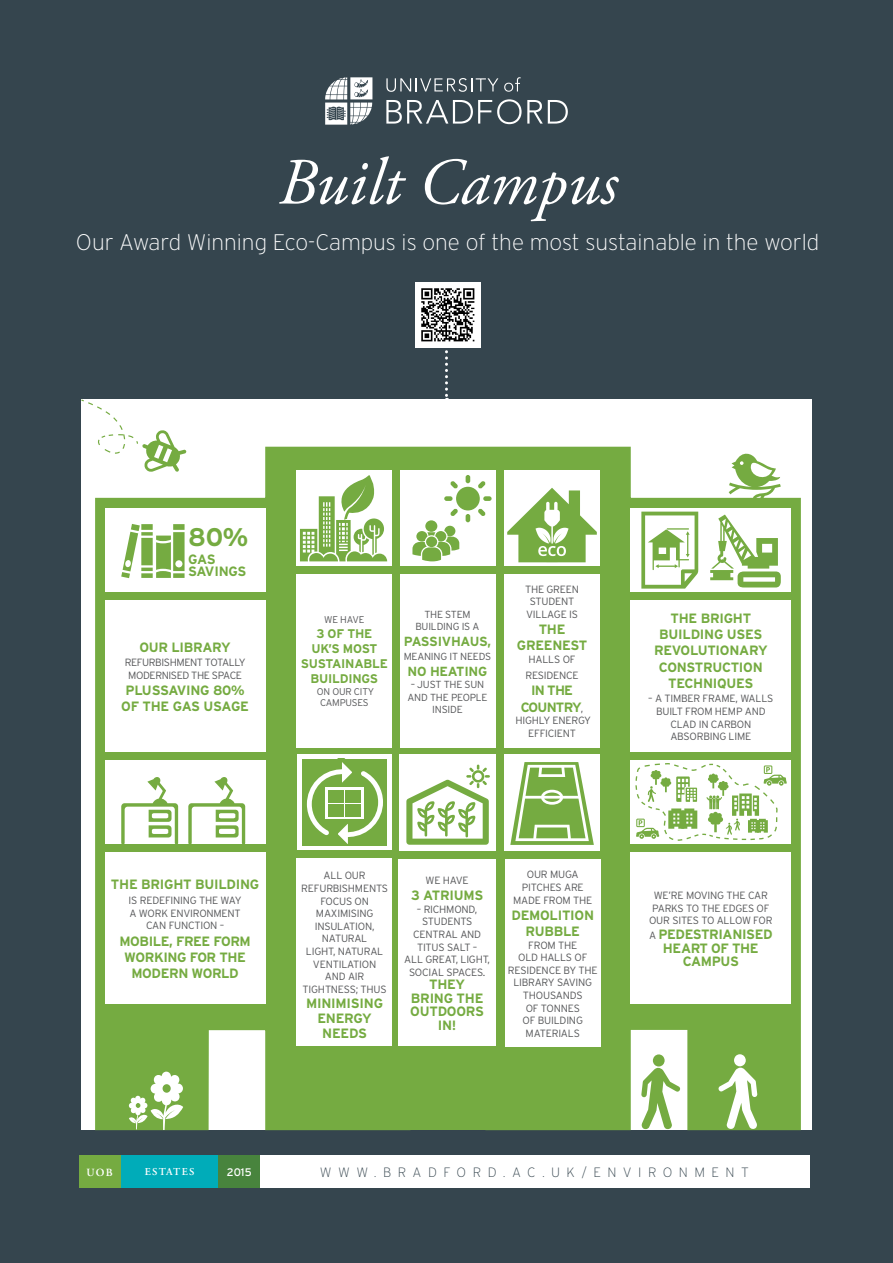
<style>
.page{position:relative;width:893px;height:1263px;background:#35454e}
.page>*{position:absolute;margin:0;border:0;box-sizing:border-box;transform-origin:0 0}
.t1{font:italic 66px "Adobe Garamond Pro";color:#fff}
.t2{font:700 25.5px "Interstate";color:#75ab41}
.t3{font:200 22.5px "Interstate";color:#fff}
.t4{font:700 13.5px/16.2px "Interstate";letter-spacing:-.02em;color:#75ab41;text-align:center}
.t5{font:200 13.5px "Interstate";letter-spacing:.48em;color:#35454e}
.t6{font:700 13.5px/16.2px "Interstate";letter-spacing:-.06em;color:#75ab41;text-align:center}
.t7{font:700 13.2px "Interstate";letter-spacing:-.02em;color:#75ab41}
.t8{font:700 12.6px/15px "Interstate";letter-spacing:-.02em;color:#75ab41;text-align:center}
.t9{font:10.95px "Interstate";color:#fff}
.t10{font:600 10.95px "Adobe Garamond Pro";color:#fff}
.t11{font:300 10.5px/12.6px "Interstate";letter-spacing:-.02em;color:#57585a;text-align:center}
.t12{font:300 10.5px/12.6px "Interstate";letter-spacing:-.04em;color:#57585a;text-align:center}
.t13{font:600 10.5px "Adobe Garamond Pro";letter-spacing:.125em;color:#fff}
.t14{font:300 10.2px/12.3px "Interstate";letter-spacing:-.02em;color:#57585a;text-align:center}
.t15{font:300 9.75px/11.7px "Interstate";letter-spacing:-.02em;color:#57585a;text-align:center}
.s1{font-weight:300;font-size:10.5px;color:#57585a}
</style>
<div class="page">
<div style="left:81px;top:399px;width:731px;height:731px;background:#fff"></div>
<svg style="left:325px;top:77px;width:47px;height:48px"></svg>
<svg style="left:386px;top:78px;width:112px;height:14px"></svg>
<svg style="left:504px;top:77px;width:17px;height:15px"></svg>
<svg style="left:386px;top:99px;width:182px;height:25px"></svg>
<div style="left:120px;top:1155px;width:99px;height:33px;background:#00acb9"></div>
<div style="left:79px;top:1155px;width:41px;height:33px;background:#75ab41"></div>
<div style="left:219px;top:1155px;width:41px;height:33px;background:#48843d"></div>
<div style="left:260px;top:1155px;width:549px;height:33px;background:#fff"></div>
<svg style="left:445px;top:350px;width:3px;height:49px"></svg>
<svg style="left:95px;top:447px;width:706px;height:683px;background:#89b75d"></svg>
<div style="left:631px;top:508px;width:160px;height:84px;background:#fff"></div>
<div style="left:105px;top:508px;width:160px;height:84px;background:#fff"></div>
<div style="left:631px;top:760px;width:160px;height:84px;background:#fff"></div>
<div style="left:105px;top:760px;width:160px;height:84px;background:#fff"></div>
<div style="left:631px;top:600px;width:160px;height:152px;background:#fff"></div>
<div style="left:105px;top:600px;width:160px;height:152px;background:#fff"></div>
<div style="left:631px;top:852px;width:160px;height:152px;background:#fff"></div>
<div style="left:105px;top:852px;width:160px;height:152px;background:#fff"></div>
<div style="left:296px;top:470px;width:96px;height:96px;background:#fff"></div>
<div style="left:297px;top:754px;width:94px;height:96px;background:#fff"></div>
<div style="left:400px;top:470px;width:96px;height:96px;background:#fff"></div>
<div style="left:399px;top:754px;width:97px;height:97px;background:#fff"></div>
<div style="left:504px;top:470px;width:96px;height:96px;background:#fff"></div>
<div style="left:504px;top:754px;width:96px;height:97px;background:#fff"></div>
<div style="left:296px;top:574px;width:96px;height:173px;background:#fff"></div>
<div style="left:296px;top:858px;width:96px;height:188px;background:#fff"></div>
<div style="left:400px;top:574px;width:96px;height:173px;background:#fff"></div>
<div style="left:399px;top:860px;width:97px;height:186px;background:#fff"></div>
<div style="left:504px;top:574px;width:96px;height:173px;background:#fff"></div>
<div style="left:505px;top:860px;width:95px;height:187px;background:#fff"></div>
<svg style="left:81px;top:399px;width:105px;height:73px"></svg>
<svg style="left:729px;top:449px;width:52px;height:51px"></svg>
<svg style="left:129px;top:1071px;width:54px;height:59px"></svg>
<svg style="left:718px;top:1054px;width:39px;height:75px"></svg>
<svg style="left:641px;top:1054px;width:39px;height:75px"></svg>
<svg style="left:121px;top:524px;width:64px;height:54px"></svg>
<svg style="left:121px;top:777px;width:57px;height:67px"></svg>
<svg style="left:188px;top:777px;width:57px;height:67px"></svg>
<svg style="left:300px;top:475px;width:87px;height:86px"></svg>
<div style="left:456px;top:487px;width:24px;height:23px;background:#75ab41;border-radius:50%"></div>
<svg style="left:466px;top:475px;width:4px;height:8px"></svg>
<svg style="left:466px;top:514px;width:4px;height:8px"></svg>
<svg style="left:478px;top:481px;width:8px;height:8px"></svg>
<svg style="left:412px;top:509px;width:47px;height:52px"></svg>
<div style="left:483px;top:496px;width:9px;height:5px;background:#75ab41;border-radius:2px"></div>
<div style="left:444px;top:496px;width:9px;height:5px;background:#75ab41;border-radius:2px"></div>
<svg style="left:478px;top:509px;width:8px;height:7px"></svg>
<svg style="left:450px;top:481px;width:8px;height:8px"></svg>
<svg style="left:507px;top:488px;width:90px;height:74px"></svg>
<svg style="left:302px;top:759px;width:84px;height:87px;background:#8db962"></svg>
<div style="left:325px;top:787px;width:39px;height:32px;background:linear-gradient(to right,#fff,#fff)"></div>
<div style="left:328px;top:790px;width:16px;height:12px;background:#75ab41"></div>
<div style="left:345px;top:790px;width:16px;height:12px;background:#75ab41"></div>
<div style="left:328px;top:804px;width:16px;height:12px;background:#75ab41"></div>
<div style="left:345px;top:804px;width:16px;height:12px;background:#75ab41"></div>
<svg style="left:406px;top:764px;width:84px;height:81px"></svg>
<svg style="left:510px;top:762px;width:84px;height:83px"></svg>
<svg style="left:710px;top:514px;width:71px;height:73px"></svg>
<svg style="left:641px;top:512px;width:57px;height:77px"></svg>
<svg style="left:635px;top:763px;width:152px;height:78px"></svg>
<img style="left:416px;top:283px;width:64px;height:65px">
<p class="t1" style="left:278px;top:143px;width:341px">Built Campus</p>
<p class="t3" style="left:76px;top:228px;width:745px">Our Award Winning Eco-Campus is one of the most sustainable in the world</p>
<p class="t2" style="left:188px;top:521px;width:61px">80%</p>
<p class="t4" style="left:188px;top:551px;width:29px">GAS</p>
<p class="t4" style="left:188px;top:563px;width:60px">SAVINGS</p>
<p class="t4" style="left:139px;top:639px;width:93px">OUR LIBRARY</p>
<p class="t12" style="left:125px;top:656px;width:122px">REFURBISHMENT TOTALLY<br>MODERNISED THE SPACE</p>
<p class="t4" style="left:121px;top:682px;width:129px">PLUSSAVING 80%<br>OF THE GAS USAGE</p>
<p class="t15" style="left:324px;top:613px;width:42px">WE HAVE</p>
<p class="t8" style="left:301px;top:626px;width:88px">3 OF THE<br>UK’S MOST<br>SUSTAINABLE<br>BUILDINGS</p>
<p class="t15" style="left:317px;top:685px;width:59px">ON OUR CITY<br>CAMPUSES</p>
<p class="t14" style="left:415px;top:608px;width:66px">THE STEM<br>BUILDING IS A</p>
<p class="t7" style="left:404px;top:633px;width:89px">PASSIVHAUS,</p>
<p class="t14" style="left:404px;top:650px;width:89px">MEANING IT NEEDS</p>
<p class="t7" style="left:408px;top:663px;width:81px">NO HEATING</p>
<p class="t14" style="left:407px;top:678px;width:82px">– JUST THE SUN<br>AND THE PEOPLE<br>INSIDE</p>
<p class="t11" style="left:525px;top:583px;width:55px">THE GREEN<br>STUDENT<br>VILLAGE IS</p>
<p class="t4" style="left:517px;top:621px;width:72px">THE<br>GREENEST</p>
<p class="t11" style="left:525px;top:651px;width:55px;line-height:16.2px;text-align:left">HALLS OF<br>RESIDENCE</p>
<p class="t6" style="left:521px;top:682px;width:64px">IN THE<br>COUNTRY<span class="s1">,</span></p>
<p class="t11" style="left:516px;top:714px;width:77px">HIGHLY ENERGY<br>EFFICIENT</p>
<p class="t4" style="left:654px;top:610px;width:115px">THE BRIGHT<br>BUILDING USES<br>REVOLUTIONARY<br>CONSTRUCTION<br>TECHNIQUES</p>
<p class="t11" style="left:648px;top:692px;width:127px">– A TIMBER FRAME, WALLS<br>BUILT FROM HEMP AND<br>CLAD IN CARBON<br>ABSORBING LIME</p>
<p class="t4" style="left:111px;top:876px;width:150px">THE BRIGHT BUILDING</p>
<p class="t11" style="left:129px;top:894px;width:114px">IS REDEFINING THE WAY<br>A WORK ENVIRONMENT<br>CAN FUNCTION –</p>
<p class="t4" style="left:119px;top:933px;width:133px">MOBILE, FREE FORM<br>WORKING FOR THE<br>MODERN WORLD</p>
<p class="t11" style="left:301px;top:869px;width:88px">ALL OUR<br>REFURBISHMENTS<br>FOCUS ON<br>MAXIMISING<br>INSULATION,<br>NATURAL<br>LIGHT, NATURAL<br>VENTILATION<br>AND AIR<br>TIGHTNESS; THUS</p>
<p class="t4" style="left:306px;top:995px;width:78px;line-height:15px">MINIMISING<br>ENERGY<br>NEEDS</p>
<p class="t11" style="left:426px;top:874px;width:45px">WE HAVE</p>
<p class="t4" style="left:411px;top:887px;width:74px">3 ATRIUMS</p>
<p class="t11" style="left:404px;top:903px;width:87px">– RICHMOND,<br>STUDENTS<br>CENTRAL AND<br>TITUS SALT –<br>ALL GREAT, LIGHT,<br>SOCIAL SPACES.</p>
<p class="t4" style="left:410px;top:978px;width:75px;line-height:13.5px">THEY<br>BRING THE<br>OUTDOORS<br>IN!</p>
<p class="t11" style="left:513px;top:868px;width:81px">OUR MUGA<br>PITCHES ARE<br>MADE FROM THE</p>
<p class="t4" style="left:511px;top:907px;width:84px">DEMOLITION<br>RUBBLE</p>
<p class="t11" style="left:508px;top:938px;width:91px">FROM THE<br>OLD HALLS OF<br>RESIDENCE BY THE<br>LIBRARY SAVING<br>THOUSANDS<br>OF TONNES<br>OF BUILDING<br>MATERIALS</p>
<p class="t11" style="left:649px;top:889px;width:125px">WE’RE MOVING THE CAR<br>PARKS TO THE EDGES OF<br>OUR SITES TO ALLOW FOR</p>
<p class="t4" style="left:649px;top:927px;width:125px;line-height:13.5px"><span class="s1">A</span> PEDESTRIANISED<br>HEART OF THE<br>CAMPUS</p>
<p class="t10" style="left:87px;top:1166px;width:28px">UOB</p>
<p class="t13" style="left:145px;top:1166px;width:51px">ESTATES</p>
<p class="t9" style="left:227px;top:1165px;width:26px">2015</p>
<p class="t5" style="left:320px;top:1164px;width:430px">WWW.BRADFORD.AC.UK/ENVIRONMENT</p>
</div>
